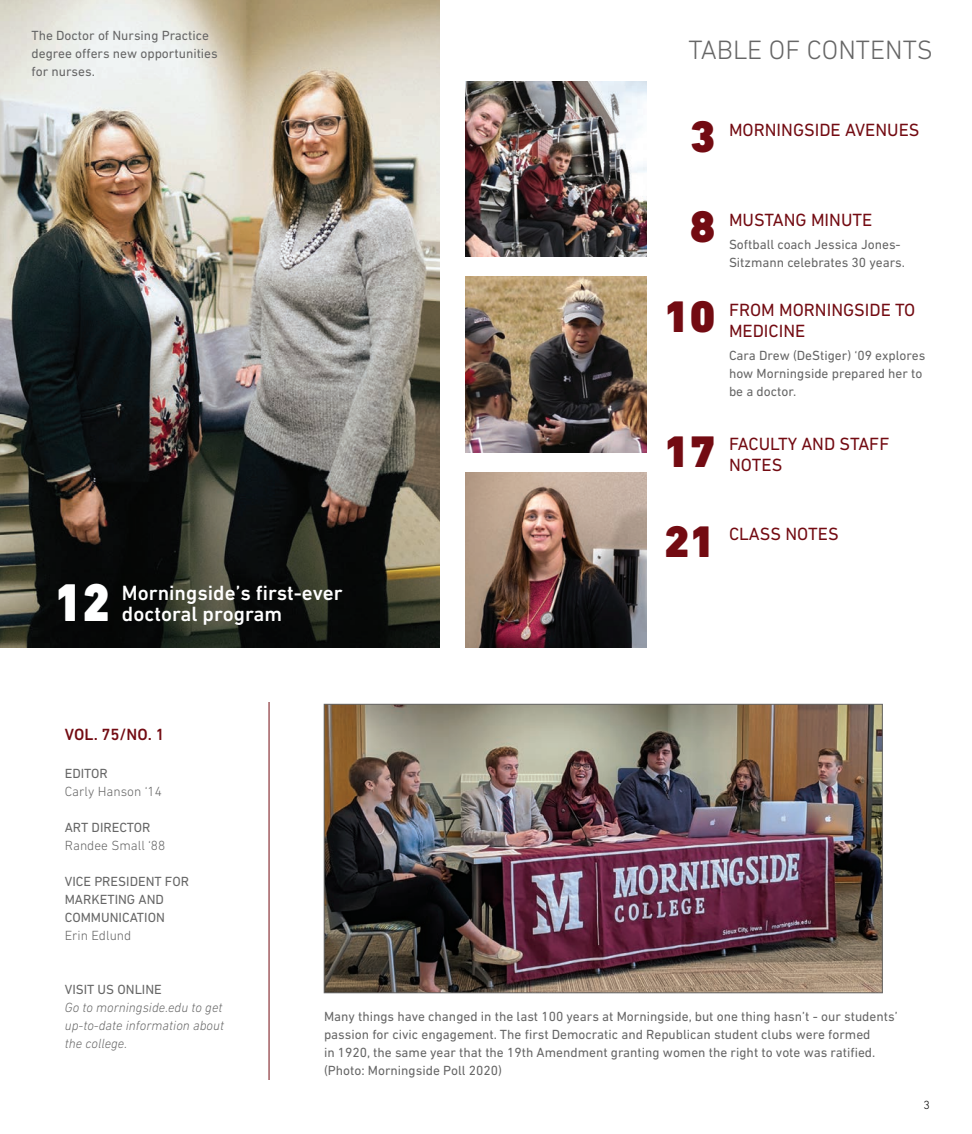
<style>
.page{position:relative;width:972px;height:1134px;background:#fff}
.page>*{position:absolute;margin:0;border:0;box-sizing:border-box;transform-origin:0 0}
.t1{font:900 54px "DIN Next LT Pro";color:#fff;scale:.9 1}
.t2{font:900 45px/90px "DIN Next LT Pro";color:#730b12;text-align:center}
.t3{font:300 27px "DIN Next LT Pro";color:#666}
.t4{font:500 21px "DIN Next LT Pro";color:#fff}
.t5{font:18px/21px "DIN Next LT Pro";color:#730b12}
.t6{font:500 16.5px "DIN Next LT Pro";color:#730b12}
.t7{font:13.5px/18px "DIN Next LT Pro";color:#666}
.t8{font:italic 300 13.5px/18px "DIN Next LT Pro";color:#666;text-align:justify}
.t9{font:300 13.5px "DIN Next LT Pro";color:#666}
.t10{font:300 12px "DIN Next LT Pro";color:#000}
</style>
<div class="page">
<img style="left:465px;top:472px;width:181px;height:176px">
<img style="left:465px;top:276px;width:182px;height:176px">
<img style="left:0;top:0;width:439px;height:648px">
<hr style="left:269px;top:702px;width:1px;height:378px;background:#730b12">
<img style="left:465px;top:81px;width:182px;height:176px">
<img style="left:326px;top:706px;width:555px;height:285px">
<div style="left:324px;top:704px;width:559px;height:289px;border:1px solid #666"></div>
<p class="t7" style="left:32px;top:26px;width:188px">The Doctor of Nursing Practice degree offers new opportunities for nurses.</p>
<h1 class="t1" style="left:55px;top:570px;width:63px">12</h1>
<h3 class="t4" style="left:122px;top:581px;width:222px">Morningside’s first-ever</h3>
<h3 class="t4" style="left:122px;top:602px;width:162px">doctoral program</h3>
<p class="t6" style="left:65px;top:725px;width:101px">VOL. 75/NO. 1</p>
<p class="t7" style="left:65px;top:764px;width:45px">EDITOR</p>
<p class="t9" style="left:65px;top:784px;width:99px">Carly Hanson ‘14</p>
<p class="t7" style="left:65px;top:818px;width:87px">ART DIRECTOR</p>
<p class="t9" style="left:65px;top:838px;width:102px">Randee Small ‘88</p>
<p class="t7" style="left:65px;top:872px;width:126px">VICE PRESIDENT FOR<br>MARKETING AND<br>COMMUNICATION</p>
<p class="t9" style="left:65px;top:928px;width:68px">Erin Edlund</p>
<h3 class="t3" style="left:689px;top:35px;width:246px">TABLE OF CONTENTS</h3>
<h2 class="t2" style="left:664px;top:92px;width:53px">3<br>8<br>10</h2>
<h3 class="t5" style="left:729px;top:119px;width:192px">MORNINGSIDE AVENUES</h3>
<h3 class="t5" style="left:729px;top:209px;width:145px">MUSTANG MINUTE</h3>
<p class="t7" style="left:729px;top:235px;width:178px">Softball coach Jessica Jones-<br>Sitzmann celebrates 30 years.</p>
<h3 class="t5" style="left:729px;top:299px;width:188px">FROM MORNINGSIDE TO<br>MEDICINE</h3>
<p class="t7" style="left:729px;top:346px;width:198px">Cara Drew (DeStiger) ‘09 explores how Morningside prepared her to be a doctor.</p>
<h2 class="t2" style="left:664px;top:407px;width:53px;text-align:left">17<br>21</h2>
<h3 class="t5" style="left:729px;top:433px;width:162px">FACULTY AND STAFF<br>NOTES</h3>
<h3 class="t5" style="left:729px;top:523px;width:111px">CLASS NOTES</h3>
<p class="t7" style="left:65px;top:980px;width:99px">VISIT US ONLINE</p>
<p class="t8" style="left:65px;top:998px;width:161px">Go to morningside.edu to get up-to-date information about the college.</p>
<p class="t7" style="left:324px;top:1007px;width:575px">Many things have changed in the last 100 years at Morningside, but one thing hasn’t - our students’ passion for civic engagement. The first Democratic and Republican student clubs were formed<br>in 1920, the same year that the 19th Amendment granting women the right to vote was ratified. (Photo: Morningside Poll 2020)</p>
<p class="t10" style="left:924px;top:1098px;width:8px">3</p>
</div>
